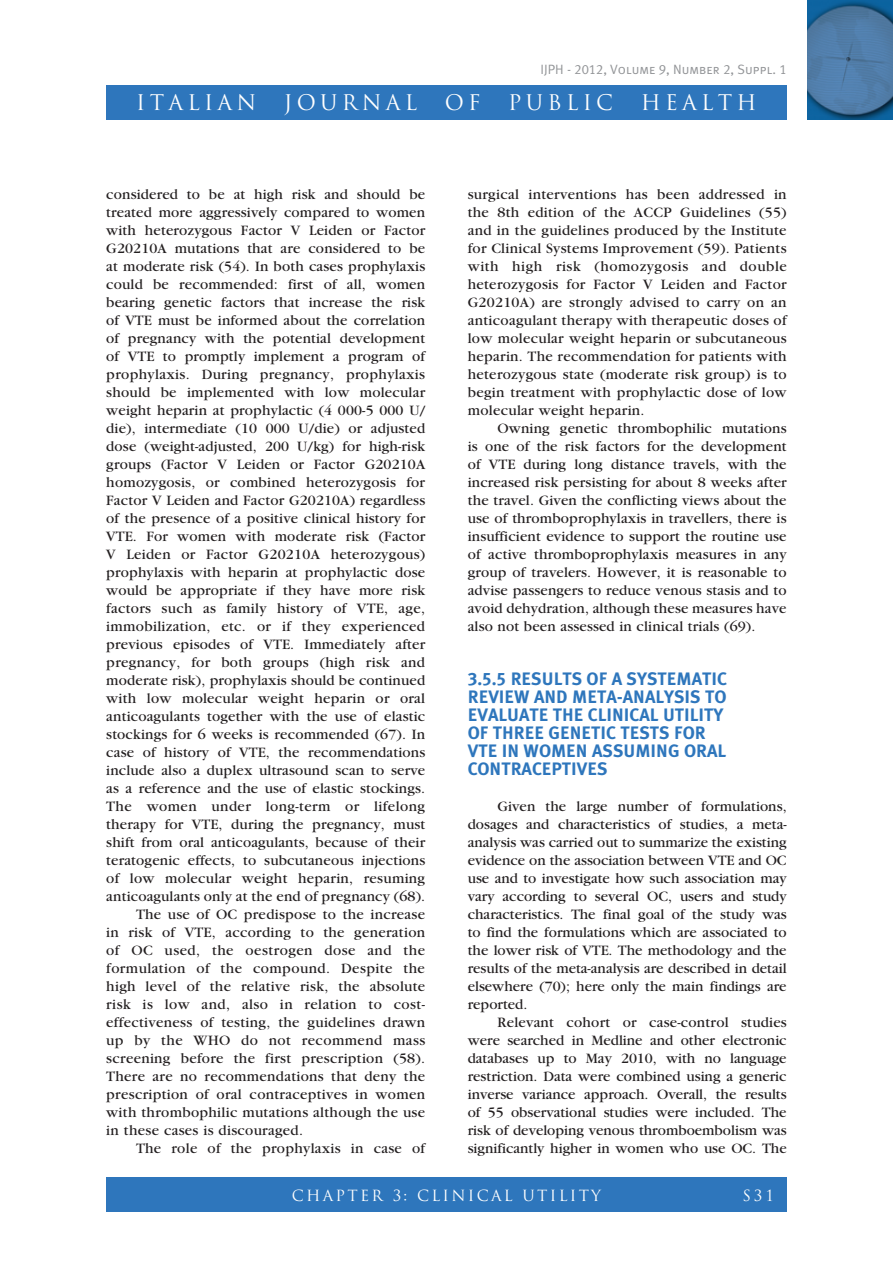
<style>
.page{position:relative;width:893px;height:1263px;background:#fff}
.page>*{position:absolute;margin:0;border:0;box-sizing:border-box;transform-origin:0 0}
.t1{font:21px "Trajan Pro";letter-spacing:.2em;color:#fff}
.t2{font:18px/18px "Meta Plus Bold Caps";color:#2e76bc}
.t3{font:15px/18px "Garamond";letter-spacing:.01em;color:#231f20;text-align:justify}
.t4{font:15px "Garamond";letter-spacing:.03em;color:#231f20}
.t5{font:15px "Trajan Pro";letter-spacing:.15em;color:#fff}
.t6{font:13.5px "Meta Plus Normal Caps";color:#939598}
</style>
<div class="page">
<div style="left:106px;top:85px;width:681px;height:34px;background:#2e76bc"></div>
<img style="left:808px;top:0;width:85px;height:119px">
<div style="left:106px;top:1178px;width:681px;height:34px;background:#2e76bc"></div>
<p class="t6" style="left:541px;top:62px;width:248px">IJPH - 2012, Volume 9, Number 2, Suppl. 1</p>
<h1 class="t1" style="left:136px;top:89px;width:121px">ITALIAN</h1>
<h1 class="t1" style="left:284px;top:89px;width:135px">JOURNAL</h1>
<h1 class="t1" style="left:445px;top:89px;width:37px">OF</h1>
<h1 class="t1" style="left:508px;top:89px;width:106px">PUBLIC</h1>
<h1 class="t1" style="left:641px;top:89px;width:117px">HEALTH</h1>
<p class="t3" style="left:106px;top:185px;width:320px">considered to be at high risk and should be</p>
<p class="t3" style="left:106px;top:203px;width:320px">treated more aggressively compared to women</p>
<p class="t3" style="left:106px;top:221px;width:320px">with heterozygous Factor V Leiden or Factor</p>
<p class="t3" style="left:106px;top:239px;width:320px">G20210A mutations that are considered to be</p>
<p class="t3" style="left:106px;top:257px;width:320px">at moderate risk (54). In both cases prophylaxis</p>
<p class="t3" style="left:106px;top:275px;width:320px">could be recommended: first of all, women</p>
<p class="t3" style="left:106px;top:293px;width:320px">bearing genetic factors that increase the risk</p>
<p class="t3" style="left:106px;top:311px;width:320px">of VTE must be informed about the correlation</p>
<p class="t3" style="left:106px;top:329px;width:320px">of pregnancy with the potential development</p>
<p class="t3" style="left:106px;top:347px;width:320px">of VTE to promptly implement a program of</p>
<p class="t3" style="left:106px;top:365px;width:320px">prophylaxis. During pregnancy, prophylaxis</p>
<p class="t3" style="left:106px;top:383px;width:320px">should be implemented with low molecular</p>
<p class="t3" style="left:106px;top:401px;width:320px">weight heparin at prophylactic (4 000-5 000 U/</p>
<p class="t3" style="left:106px;top:419px;width:320px">die), intermediate (10 000 U/die) or adjusted</p>
<p class="t3" style="left:106px;top:437px;width:320px">dose (weight-adjusted, 200 U/kg) for high-risk</p>
<p class="t3" style="left:106px;top:455px;width:320px">groups (Factor V Leiden or Factor G20210A</p>
<p class="t3" style="left:106px;top:473px;width:320px">homozygosis, or combined heterozygosis for</p>
<p class="t3" style="left:106px;top:491px;width:320px">Factor V Leiden and Factor G20210A) regardless</p>
<p class="t3" style="left:106px;top:509px;width:320px">of the presence of a positive clinical history for</p>
<p class="t3" style="left:106px;top:527px;width:320px">VTE. For women with moderate risk (Factor</p>
<p class="t3" style="left:106px;top:545px;width:320px">V Leiden or Factor G20210A heterozygous)</p>
<p class="t3" style="left:106px;top:563px;width:320px">prophylaxis with heparin at prophylactic dose</p>
<p class="t3" style="left:106px;top:581px;width:320px">would be appropriate if they have more risk</p>
<p class="t3" style="left:106px;top:599px;width:320px">factors such as family history of VTE, age,</p>
<p class="t3" style="left:106px;top:617px;width:320px">immobilization, etc. or if they experienced</p>
<p class="t3" style="left:106px;top:635px;width:321px">previous episodes of VTE. Immediately after</p>
<p class="t3" style="left:106px;top:653px;width:320px">pregnancy, for both groups (high risk and</p>
<p class="t3" style="left:106px;top:671px;width:320px">moderate risk), prophylaxis should be continued</p>
<p class="t3" style="left:106px;top:689px;width:320px">with low molecular weight heparin or oral</p>
<p class="t3" style="left:106px;top:707px;width:320px">anticoagulants together with the use of elastic</p>
<p class="t3" style="left:106px;top:725px;width:320px">stockings for 6 weeks is recommended (67). In</p>
<p class="t3" style="left:106px;top:743px;width:320px">case of history of VTE, the recommendations</p>
<p class="t3" style="left:106px;top:761px;width:320px">include also a duplex ultrasound scan to serve</p>
<p class="t3" style="left:106px;top:779px;width:320px">as a reference and the use of elastic stockings.</p>
<p class="t4" style="left:106px;top:798px;width:320px">The women under long-term or lifelong</p>
<p class="t3" style="left:106px;top:815px;width:320px">therapy for VTE, during the pregnancy, must</p>
<p class="t3" style="left:106px;top:833px;width:320px">shift from oral anticoagulants, because of their</p>
<p class="t3" style="left:106px;top:851px;width:320px">teratogenic effects, to subcutaneous injections</p>
<p class="t3" style="left:106px;top:869px;width:320px">of low molecular weight heparin, resuming</p>
<p class="t3" style="left:106px;top:887px;width:320px">anticoagulants only at the end of pregnancy (68).</p>
<p class="t3" style="left:136px;top:905px;width:291px">The use of OC predispose to the increase</p>
<p class="t3" style="left:106px;top:923px;width:320px">in risk of VTE, according to the generation</p>
<p class="t4" style="left:106px;top:942px;width:320px">of OC used, the oestrogen dose and the</p>
<p class="t4" style="left:106px;top:960px;width:320px">formulation of the compound. Despite the</p>
<p class="t3" style="left:106px;top:977px;width:320px">high level of the relative risk, the absolute</p>
<p class="t4" style="left:106px;top:996px;width:320px">risk is low and, also in relation to cost-</p>
<p class="t3" style="left:106px;top:1013px;width:320px">effectiveness of testing, the guidelines drawn</p>
<p class="t4" style="left:106px;top:1032px;width:321px">up by the WHO do not recommend mass</p>
<p class="t3" style="left:106px;top:1049px;width:320px">screening before the first prescription (58).</p>
<p class="t3" style="left:106px;top:1067px;width:320px">There are no recommendations that deny the</p>
<p class="t3" style="left:106px;top:1085px;width:320px">prescription of oral contraceptives in women</p>
<p class="t3" style="left:106px;top:1103px;width:320px">with thrombophilic mutations although the use</p>
<p class="t3" style="left:106px;top:1121px;width:198px">in these cases is discouraged.</p>
<p class="t3" style="left:136px;top:1139px;width:291px">The role of the prophylaxis in case of</p>
<p class="t3" style="left:468px;top:185px;width:321px">surgical interventions has been addressed in the 8th edition of the ACCP Guidelines (55) and in the guidelines produced by the Institute for Clinical Systems Improvement (59). Patients with high risk (homozygosis and double heterozygosis for Factor V Leiden and Factor G20210A) are strongly advised to carry on an anticoagulant therapy with therapeutic doses of low molecular weight heparin or subcutaneous heparin. The recommendation for patients with heterozygous state (moderate risk group) is to begin treatment with prophylactic dose of low molecular weight heparin.</p>
<p class="t3" style="left:468px;top:419px;width:320px;text-indent:30px">Owning genetic thrombophilic mutations is one of the risk factors for the development of VTE during long distance travels, with the increased risk persisting for about 8 weeks after the travel. Given the conflicting views about the use of thromboprophylaxis in travellers, there is insufficient evidence to support the routine use of active thromboprophylaxis measures in any group of travelers. However, it is reasonable to advise passengers to reduce venous stasis and to avoid dehydration, although these measures have also not been assessed in clinical trials (69).</p>
<p class="t2" style="left:468px;top:669px;width:105px">3.5.5 RESU LTSO</p>
<p class="t2" style="left:599px;top:669px;width:111px">F A SYSTE MATIC</p>
<p class="t2" style="left:468px;top:687px;width:40px">REVIEW</p>
<p class="t2" style="left:468px;top:687px;width:215px;text-indent:66px">AND META-ANALYSISTO<br>EVALUATET</p>
<p class="t2" style="left:562px;top:705px;width:54px">HECLINIC</p>
<p class="t2" style="left:639px;top:705px;width:28px">AL UTI</p>
<p class="t2" style="left:690px;top:705px;width:35px">LITY</p>
<p class="t2" style="left:468px;top:723px;width:55px">OF THREE</p>
<p class="t2" style="left:548px;top:723px;width:21px">GENETICTESTS</p>
<p class="t2" style="left:674px;top:723px;width:18px">FOR</p>
<p class="t2" style="left:468px;top:741px;width:40px">VTE INWO</p>
<p class="t2" style="left:551px;top:741px;width:63px">MEN ASSU</p>
<p class="t2" style="left:635px;top:741px;width:92px">MING ORAL</p>
<p class="t2" style="left:468px;top:759px;width:12px">CONTR</p>
<p class="t2" style="left:522px;top:759px;width:76px">ACE PTIVES</p>
<p class="t3" style="left:468px;top:797px;width:320px;text-indent:30px">Given the large number of formulations, dosages and characteristics of studies, a meta&shy;analysis was carried out to summarize the existing evidence on the association between VTE and OC use and to investigate how such association may vary according to several OC, users and study characteristics. The final goal of the study was to find the formulations which are associated to the lower risk of VTE. The methodology and the results of the meta-analysis are described in detail elsewhere (70); here only the main findings are reported.</p>
<p class="t3" style="left:468px;top:1013px;width:321px;text-indent:30px">Relevant cohort or case-control studies were searched in Medline and other electronic databases up to May 2010, with no language restriction. Data were combined using a generic inverse variance approach. Overall, the results of 55 observational studies were included. The risk of developing venous thromboembolism was significantly higher in women who use OC. The</p>
<p class="t5" style="left:743px;top:1185px;width:33px">S31</p>
<p class="t5" style="left:292px;top:1185px;width:311px">CHAPTER 3: CLINICAL UTILITY</p>
</div>
